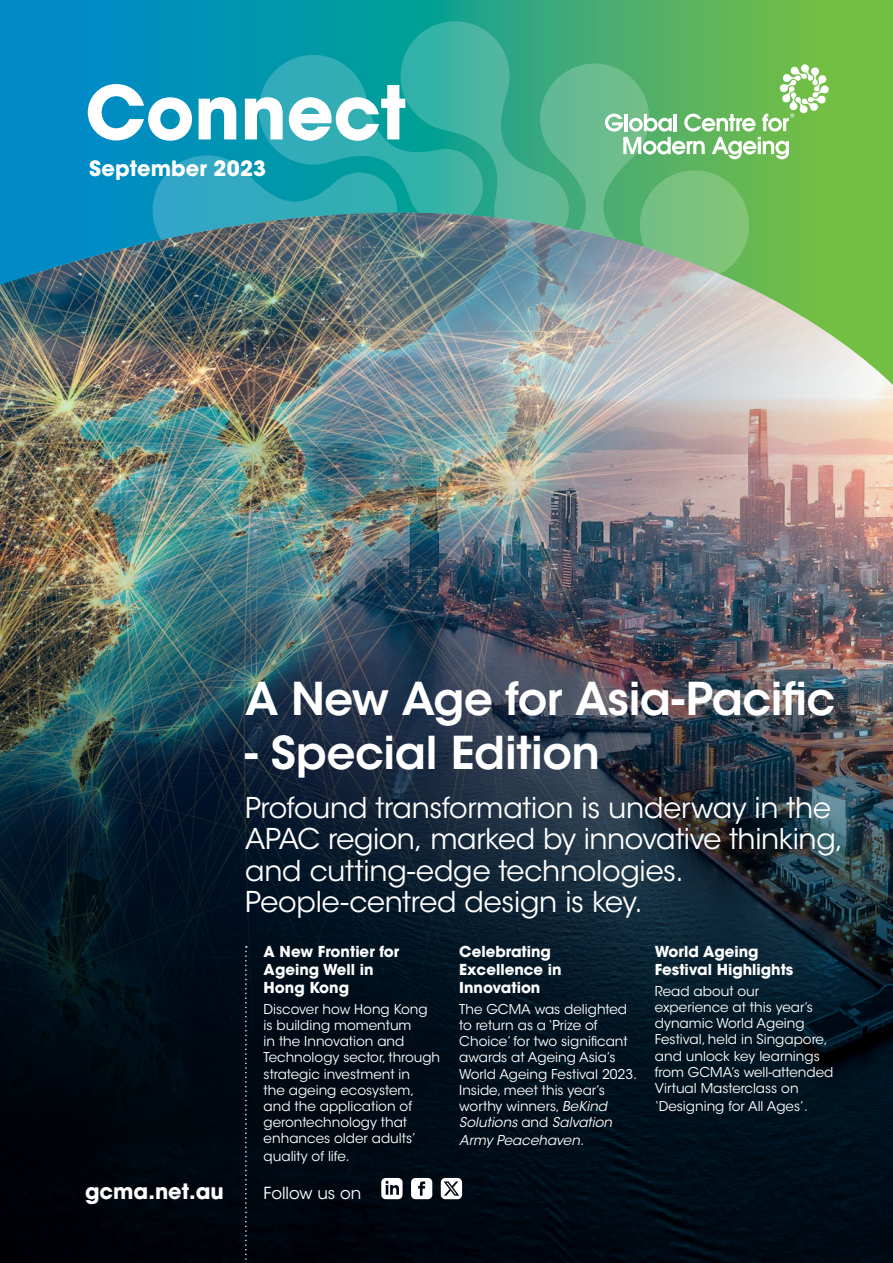
<style>
.page{position:relative;width:893px;height:1263px;background:#fff}
.page>*{position:absolute;margin:0;border:0;box-sizing:border-box;transform-origin:0 0}
.t1{font:700 73.5px "ITC Avant Garde Std";letter-spacing:-.005em;color:#fff}
.t2{font:600 45px "ITC Avant Garde Std";letter-spacing:-.01em;color:#fff}
.t3{font:28.5px/31.5px "ITC Avant Garde Std";letter-spacing:-.01em;color:#fff}
.t4{font:700 21px "ITC Avant Garde Std";color:#fff}
.t5{font:16.5px "ITC Avant Garde Std";color:#fff}
.t6{font:700 15px/18px "ITC Avant Garde Std";color:#fff}
.t7{font:13.5px/16.2px "ITC Avant Garde Std";color:#fff}
.t8{font:italic 13.5px "ITC Avant Garde Std";color:#fff}
.s1{font-style:italic}
</style>
<div class="page">
<svg style="left:0;top:0;width:893px;height:211px;background:#2ea28c"></svg>
<svg style="left:113px;top:22px;width:666px;height:189px;background:#2ea79d"></svg>
<img style="left:0;top:211px;width:893px;height:380px">
<img style="left:0;top:591px;width:893px;height:672px">
<svg style="left:605px;top:64px;width:224px;height:95px;background:#80c47b"></svg>
<svg style="left:245px;top:946px;width:2px;height:317px"></svg>
<svg style="left:411px;top:1178px;width:21px;height:21px"></svg>
<svg style="left:441px;top:1178px;width:21px;height:21px"></svg>
<svg style="left:381px;top:1178px;width:22px;height:21px"></svg>
<h1 class="t1" style="left:85px;top:65px;width:323px">Connect</h1>
<h3 class="t4" style="left:89px;top:155px;width:178px">September 2023</h3>
<h2 class="t2" style="left:245px;top:670px;width:592px">A New Age for Asia-Pacific</h2>
<h2 class="t2" style="left:245px;top:724px;width:356px">- Special Edition</h2>
<h3 class="t3" style="left:245px;top:792px;width:600px">Profound transformation is underway in the APAC region, marked by innovative thinking, and cutting-edge technologies.<br>People-centred design is key.</h3>
<p class="t6" style="left:264px;top:943px;width:137px">A New Frontier for<br>Ageing Well in<br>Hong Kong</p>
<p class="t7" style="left:264px;top:1001px;width:178px">Discover how Hong Kong<br>is building momentum<br>in the Innovation and<br>Technology sector, through strategic investment in<br>the ageing ecosystem, and the application of gerontechnology that enhances older adults’</p>
<p class="t7" style="left:264px;top:1148px;width:87px">quality of life.</p>
<p class="t6" style="left:459px;top:943px;width:104px">Celebrating<br>Excellence in<br>Innovation</p>
<p class="t7" style="left:459px;top:1001px;width:179px">The GCMA was delighted to return as a ‘Prize of<br>Choice’ for two significant awards at Ageing Asia’s<br>World Ageing Festival 2023.<br>Inside, meet this year’s worthy winners, <span class="s1">BeKind<br>Solutions</span> and <span class="s1">Salvation</span></p>
<p class="t8" style="left:459px;top:1132px;width:126px">Army Peacehaven.</p>
<p class="t6" style="left:655px;top:943px;width:140px">World Ageing<br>Festival Highlights</p>
<p class="t7" style="left:655px;top:983px;width:180px">Read about our experience at this year’s dynamic World Ageing<br>Festival, held in Singapore, and unlock key learnings from GCMA’s well-attended<br>Virtual Masterclass on</p>
<p class="t7" style="left:655px;top:1098px;width:155px">‘Designing for All Ages’.</p>
<h3 class="t4" style="left:85px;top:1178px;width:140px">gcma.net.au</h3>
<p class="t5" style="left:264px;top:1183px;width:99px">Follow us on</p>
</div>
